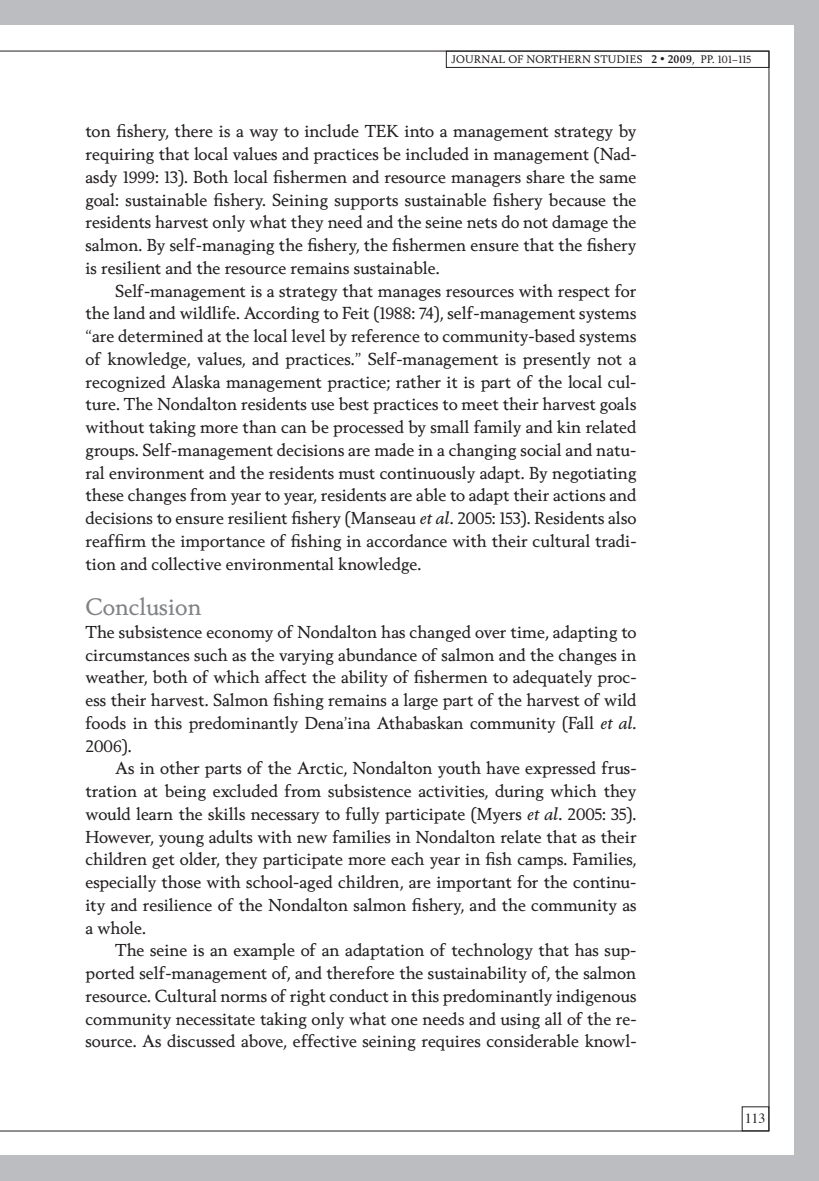
<style>
.page{position:relative;width:819px;height:1181px;background:#fff}
.page>*{position:absolute;margin:0;border:0;box-sizing:border-box;transform-origin:0 0}
.t1{font:22.75px "Berling Nova Text";color:#808285}
.t2{font:16.62px/22.8px "Berling Nova Text";color:#231f20;text-align:justify}
.t3{font:14px "Times";color:#231f20}
.t4{font:10.5px "Berling Nova Text";letter-spacing:.03em;color:#231f20}
.s1{font-weight:700}
.s2{font-style:italic}
</style>
<div class="page">
<div style="left:794px;top:0;width:25px;height:1181px;background:#bcbdc0"></div>
<div style="left:0;top:0;width:819px;height:25px;background:#bcbdc0"></div>
<div style="left:0;top:1155px;width:819px;height:26px;background:#bcbdc0"></div>
<div style="left:446px;top:51px;width:323px;height:17px;border:1px solid #231f20"></div>
<p class="t4" style="left:451px;top:53px;width:9px">journal</p>
<p class="t4" style="left:508px;top:53px;width:27px">of northern</p>
<p class="t4" style="left:594px;top:53px;width:8px">studies</p>
<p class="t4" style="left:651px;top:53px;width:101px"><span class="s1">2</span> <sup>•</sup> <span class="s1">2009</span>, pp. 101–115</p>
<p class="t2" style="left:85px;top:120px;width:552px">ton fishery, there is a way to include TEK into a management strategy by requiring that local values and practices be included in management (Nad&shy;asdy 1999: 13). Both local fishermen and resource managers share the same goal: sustainable fishery. Seining supports sustainable fishery because the residents harvest only what they need and the seine nets do not damage the salmon. By self-managing the fishery, the fishermen ensure that the fishery is resilient and the resource remains sustainable.</p>
<p class="t2" style="left:85px;top:279px;width:552px;text-indent:30px">Self-management is a strategy that manages resources with respect for the land and wildlife. According to Feit (1988: 74), self-management systems “are determined at the local level by reference to community-based systems of knowledge, values, and practices.” Self-management is presently not a recognized Alaska management practice; rather it is part of the local cul&shy;ture. The Nondalton residents use best practices to meet their harvest goals without taking more than can be processed by small family and kin related groups. Self-management decisions are made in a changing social and natu&shy;ral environment and the residents must continuously adapt. By negotiating these changes from year to year, residents are able to adapt their actions and decisions to ensure resilient fishery (Manseau <span class="s2">et al</span>. 2005: 153). Residents also reaffirm the importance of fishing in accordance with their cultural tradi&shy;tion and collective environmental knowledge.</p>
<h1 class="t1" style="left:85px;top:592px;width:118px">Conclusion</h1>
<p class="t2" style="left:85px;top:620px;width:552px">The subsistence economy of Nondalton has changed over time, adapting to circumstances such as the varying abundance of salmon and the changes in weather, both of which affect the ability of fishermen to adequately proc&shy;ess their harvest. Salmon fishing remains a large part of the harvest of wild foods in this predominantly Dena’ina Athabaskan community (Fall <span class="s2">et al</span>.<br>2006).</p>
<p class="t2" style="left:85px;top:756px;width:552px;text-indent:30px">As in other parts of the Arctic, Nondalton youth have expressed frus&shy;tration at being excluded from subsistence activities, during which they would learn the skills necessary to fully participate (Myers <span class="s2">et al</span>. 2005: 35).<br>However, young adults with new families in Nondalton relate that as their children get older, they participate more each year in fish camps. Families, especially those with school-aged children, are important for the continu&shy;ity and resilience of the Nondalton salmon fishery, and the community as a whole.</p>
<p class="t2" style="left:85px;top:938px;width:552px;text-indent:30px">The seine is an example of an adaptation of technology that has sup&shy;ported self-management of, and therefore the sustainability of, the salmon resource. Cultural norms of right conduct in this predominantly indigenous community necessitate taking only what one needs and using all of the re&shy;source. As discussed above, effective seining requires considerable knowl-</p>
<p class="t3" style="left:745px;top:1105px;width:22px">113</p>
</div>
